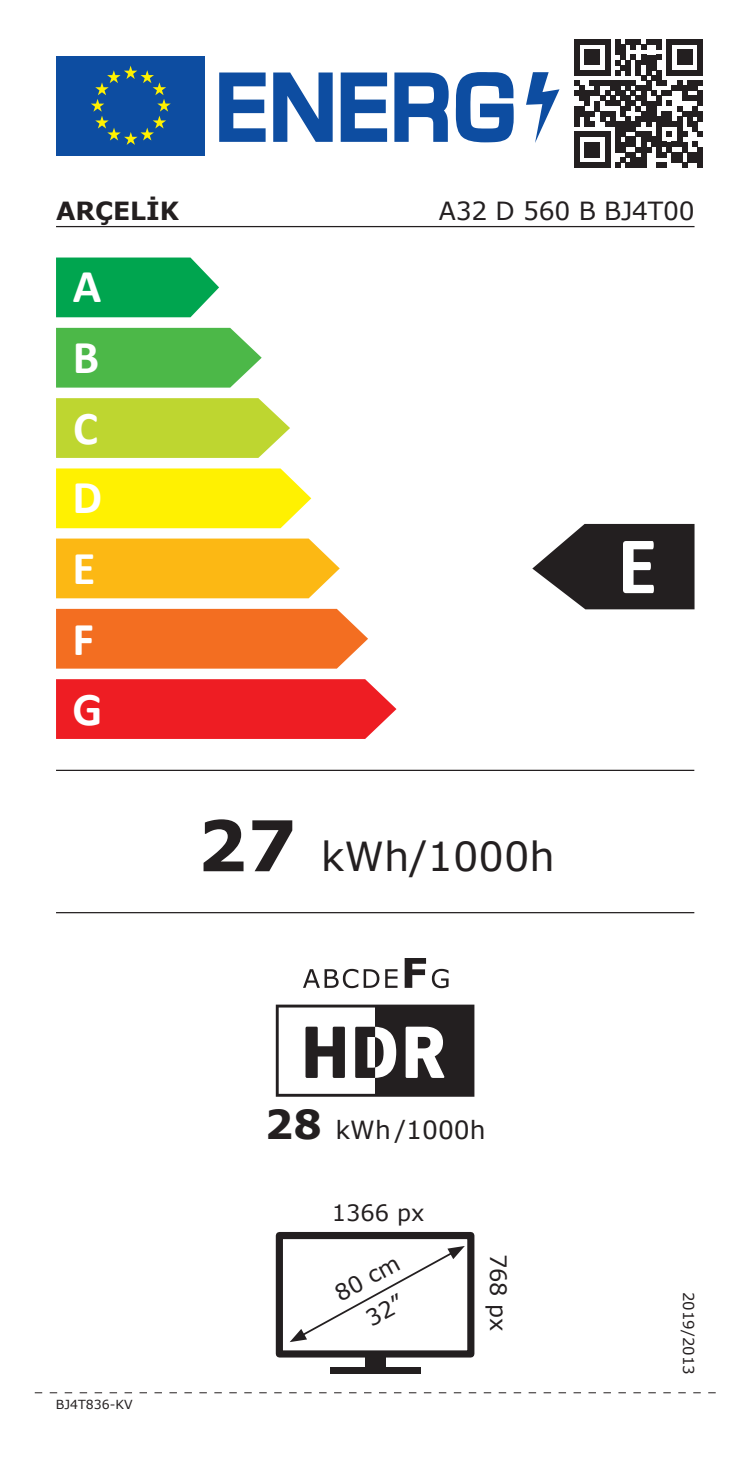
<style>
.page{position:relative;width:752px;height:1460px;background:#fff}
.page>*{position:absolute;margin:0;border:0;box-sizing:border-box;transform-origin:0 0}
.t1{font:700 47.25px/70.5px "Calibri";color:#fff}
.t2{font:40px "Verdana";color:#231f20}
.t3{font:25px "Verdana";letter-spacing:-.01em;color:#231f20}
.t4{font:700 25px "Verdana";color:#231f20}
.t5{font:22.5px "Verdana";color:#231f20}
.t6{font:15px "Verdana";color:#231f20}
.t7{font:12.5px "Verdana";color:#231f20}
.s1{font-weight:700;font-size:70px}
.s2{font-weight:700;font-size:40px}
</style>
<div class="page">
<hr style="left:56px;top:226px;width:638px;height:1px;background:#231f20">
<div style="left:56px;top:57px;width:149px;height:99px;background:#0d4da1"></div>
<svg style="left:91px;top:66px;width:80px;height:79px"></svg>
<svg style="left:219px;top:73px;width:46px;height:69px"></svg>
<svg style="left:273px;top:73px;width:59px;height:69px"></svg>
<svg style="left:340px;top:73px;width:47px;height:69px"></svg>
<svg style="left:394px;top:73px;width:54px;height:69px"></svg>
<svg style="left:455px;top:72px;width:58px;height:70px"></svg>
<svg style="left:526px;top:72px;width:33px;height:71px"></svg>
<svg style="left:35px;top:1392px;width:680px;height:1px"></svg>
<svg style="left:574px;top:39px;width:128px;height:129px"></svg>
<div style="left:697px;top:147px;width:5px;height:10px;background:#231f20"></div>
<div style="left:697px;top:157px;width:5px;height:11px;background:#231f20"></div>
<svg style="left:56px;top:679px;width:340px;height:60px;background:#ee262c"></svg>
<div style="left:56px;top:609px;width:312px;height:60px;background:#f36e21"></div>
<div style="left:56px;top:539px;width:283px;height:59px;background:#fcb814"></div>
<svg style="left:56px;top:468px;width:255px;height:60px;background:#fff110"></svg>
<svg style="left:56px;top:398px;width:234px;height:60px;background:#c2d83d"></svg>
<svg style="left:56px;top:328px;width:205px;height:60px;background:#5abd56"></svg>
<svg style="left:56px;top:258px;width:163px;height:59px;background:#15ac5e"></svg>
<svg style="left:532px;top:524px;width:162px;height:85px"></svg>
<div style="left:364px;top:1351px;width:21px;height:18px;background:#231f20"></div>
<div style="left:330px;top:1367px;width:90px;height:7px;background:#231f20"></div>
<div style="left:275px;top:1232px;width:199px;height:125px;border:7px solid #231f20"></div>
<hr style="left:56px;top:770px;width:638px;height:1px;background:#231f20">
<hr style="left:56px;top:912px;width:638px;height:1px;background:#231f20">
<svg style="left:303px;top:969px;width:76px;height:19px"></svg>
<svg style="left:385px;top:969px;width:12px;height:19px"></svg>
<svg style="left:404px;top:958px;width:44px;height:30px"></svg>
<svg style="left:276px;top:1005px;width:198px;height:92px"></svg>
<svg style="left:290px;top:1246px;width:174px;height:96px"></svg>
<p class="t4" style="left:56px;top:194px;width:124px">ARÇELİK</p>
<p class="t3" style="left:438px;top:195px;width:257px">A32 D 560 B BJ4T00</p>
<h1 class="t1" style="left:73px;top:251px;width:31px">A<br>B<br>C<br>D<br>E<br>F<br>G</h1>
<h2 class="t2" style="left:197px;top:831px;width:359px"><span class="s1">27</span> kWh/1000h</h2>
<p class="t7" style="left:56px;top:1396px;width:78px">BJ4T836-KV</p>
<p class="t3" style="left:265px;top:1114px;width:222px"><span class="s2">28</span> kWh /1000h</p>
<p class="t5" style="left:332px;top:1198px;width:94px">1366 px</p>
<p class="t5" style="left:329px;top:1282px;width:72px;rotate:-28deg">80 cm</p>
<p class="t5" style="left:512px;top:1253px;width:80px;rotate:90deg">768 px</p>
<p class="t6" style="left:697px;top:1292px;width:85px;rotate:90deg">2019/2013</p>
</div>
